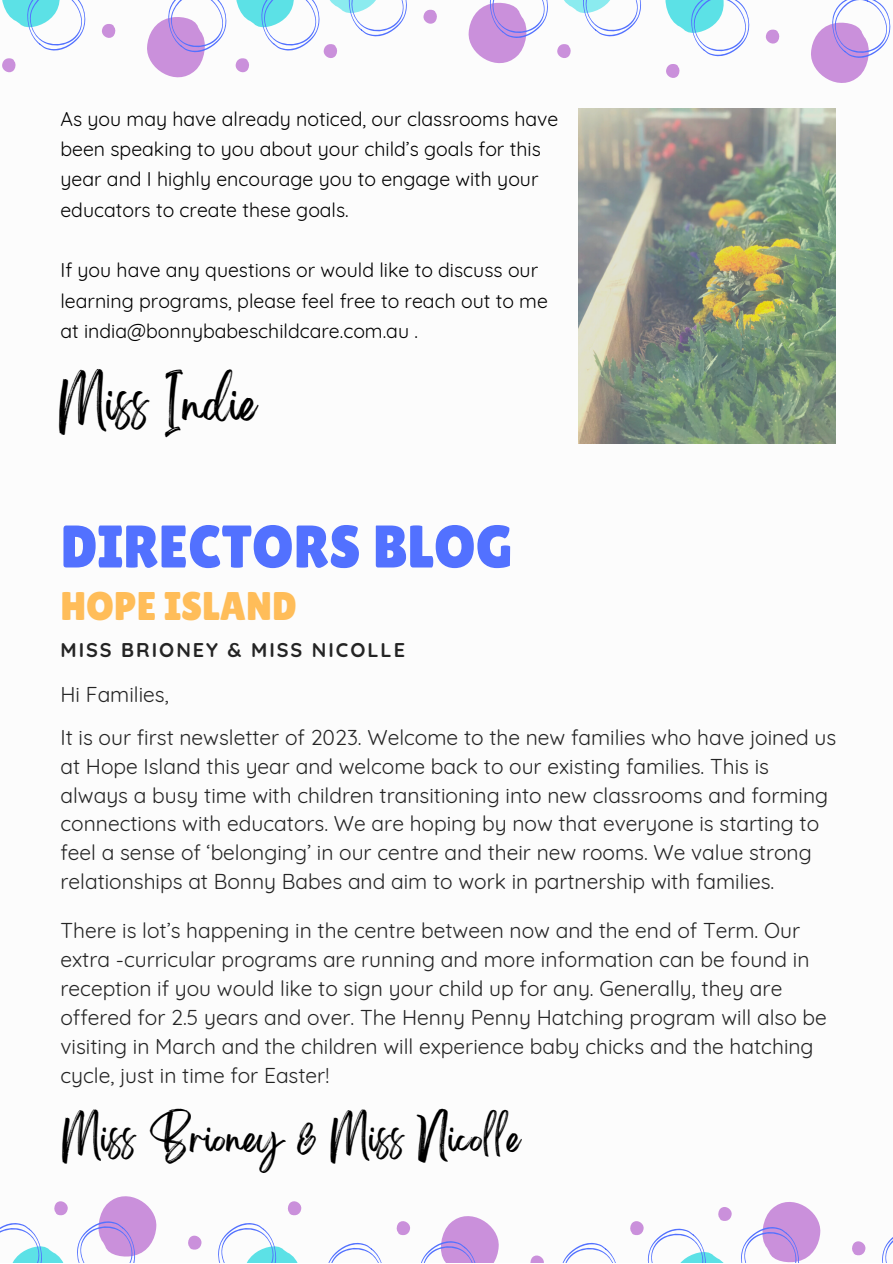
<style>
.page{position:relative;width:893px;height:1264px;background:#fff}
.page>*{position:absolute;margin:0;border:0;box-sizing:border-box;transform-origin:0 0}
.t1{font:60px "Lilita One";color:#5271ff}
.t2{font:42.3px "Brightwall";color:#000}
.t3{font:40.05px "Lilita One";color:#ffbd59}
.t4{font:34.8px "Brightwall";color:#000}
.t5{font:21px/28.8px "Quicksand";color:#242424}
.t6{font:700 19.8px "Quicksand";letter-spacing:.1em;color:#242424}
.t7{font:19.5px/30.3px "Quicksand";color:#000}
</style>
<div class="page">
<img style="left:579px;top:108px;width:256px;height:335px">
<svg style="left:882px;top:1238px;width:10px;height:24px"></svg>
<svg style="left:852px;top:1241px;width:13px;height:14px"></svg>
<svg style="left:741px;top:1202px;width:80px;height:60px"></svg>
<svg style="left:630px;top:1207px;width:102px;height:55px"></svg>
<svg style="left:563px;top:1242px;width:53px;height:20px"></svg>
<svg style="left:530px;top:1255px;width:14px;height:7px"></svg>
<svg style="left:396px;top:1221px;width:14px;height:14px"></svg>
<svg style="left:421px;top:1216px;width:78px;height:46px"></svg>
<svg style="left:328px;top:1242px;width:54px;height:20px"></svg>
<svg style="left:287px;top:1201px;width:14px;height:14px"></svg>
<svg style="left:218px;top:1223px;width:79px;height:39px"></svg>
<svg style="left:188px;top:1235px;width:14px;height:14px"></svg>
<svg style="left:0;top:1196px;width:157px;height:66px"></svg>
<svg style="left:2px;top:58px;width:14px;height:15px"></svg>
<svg style="left:2px;top:0;width:84px;height:51px"></svg>
<svg style="left:102px;top:24px;width:14px;height:14px"></svg>
<svg style="left:147px;top:0;width:260px;height:77px"></svg>
<svg style="left:423px;top:9px;width:14px;height:15px"></svg>
<svg style="left:557px;top:44px;width:14px;height:14px"></svg>
<svg style="left:468px;top:0;width:80px;height:63px"></svg>
<svg style="left:564px;top:0;width:77px;height:37px"></svg>
<svg style="left:666px;top:64px;width:14px;height:14px"></svg>
<svg style="left:665px;top:0;width:84px;height:57px"></svg>
<svg style="left:765px;top:29px;width:15px;height:15px"></svg>
<svg style="left:811px;top:0;width:79px;height:83px"></svg>
<p class="t7" style="left:60px;top:103px;width:499px">As you may have already noticed, our classrooms have been speaking to you about your child’s goals for this year and I highly encourage you to engage with your educators to create these goals.</p>
<p class="t7" style="left:60px;top:255px;width:489px">If you have any questions or would like to discuss our learning programs, please feel free to reach out to me at india@bonnybabeschildcare.com.au .</p>
<h2 class="t2" style="left:60px;top:389px;width:198px">Miss Indie</h2>
<h1 class="t1" style="left:60px;top:512px;width:454px">DIRECTORS BLOG</h1>
<h3 class="t3" style="left:60px;top:583px;width:238px">HOPE ISLAND</h3>
<p class="t6" style="left:60px;top:637px;width:346px">MISS BRIONEY &amp; MISS NICOLLE</p>
<p class="t5" style="left:60px;top:672px;width:777px;line-height:42.9px">Hi Families,<br>It is our first newsletter of 2023. Welcome to the new families who have joined us</p>
<p class="t5" style="left:60px;top:751px;width:769px">at Hope Island this year and welcome back to our existing families. This is always a busy time with children transitioning into new classrooms and forming connections with educators. We are hoping by now that everyone is starting to feel a sense of ‘belonging’ in our centre and their new rooms. We value strong relationships at Bonny Babes and aim to work in partnership with families.</p>
<p class="t5" style="left:60px;top:915px;width:767px">There is lot’s happening in the centre between now and the end of Term. Our extra -curricular programs are running and more information can be found in reception if you would like to sign your child up for any. Generally, they are offered for 2.5 years and over. The Henny Penny Hatching program will also be visiting in March and the children will experience baby chicks and the hatching cycle, just in time for Easter!</p>
<h3 class="t4" style="left:63px;top:1125px;width:458px">Miss Brioney &amp; Miss Nicolle</h3>
</div>
